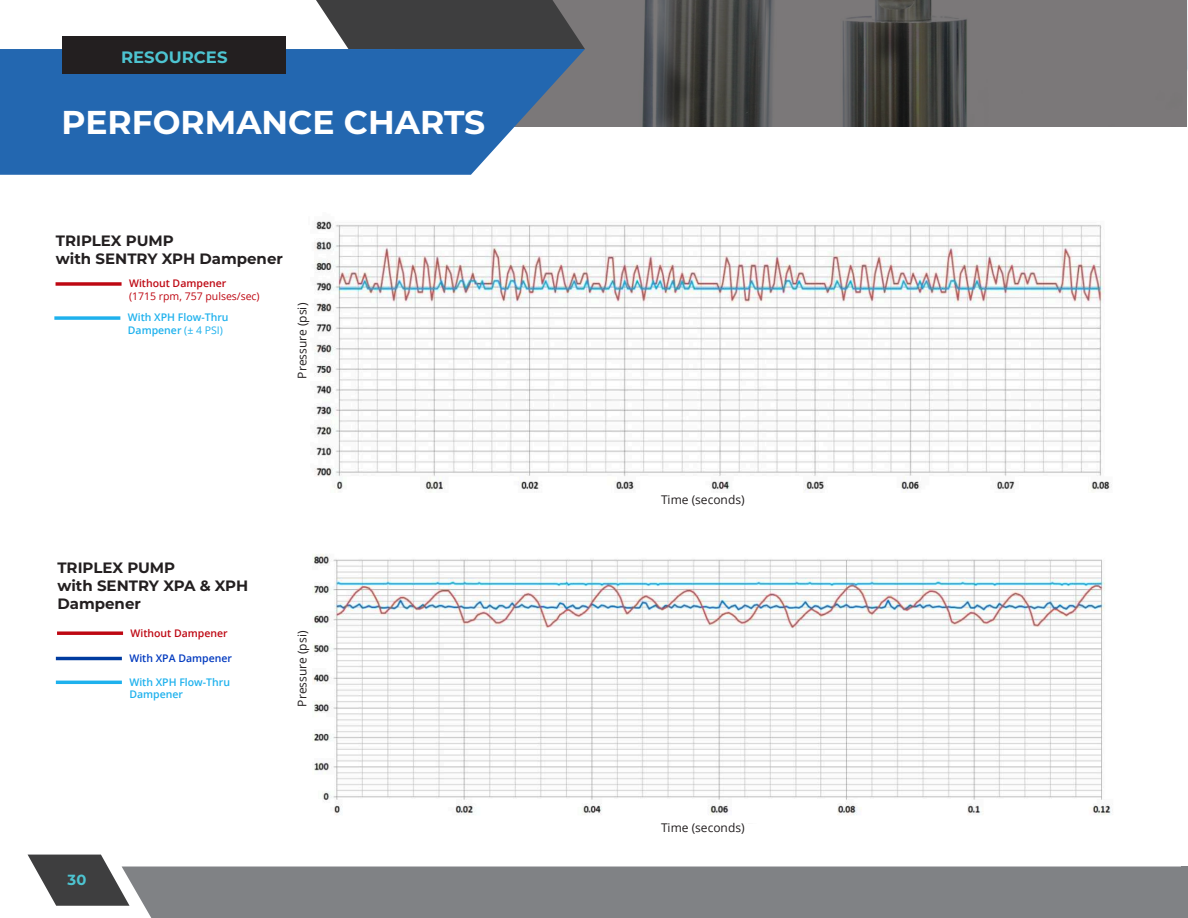
<style>
.page{position:relative;width:1188px;height:918px;background:#fff}
.page>*{position:absolute;margin:0;border:0;box-sizing:border-box;transform-origin:0 0}
.t1{font:700 33px "Montserrat";color:#fff}
.t2{font:700 16.5px "Montserrat";color:#4dc4d1}
.t3{font:700 15px/18px "Montserrat";color:#231f20}
.t4{font:700 14.7px "Montserrat";color:#4dc4d1}
.t5{font:12px "Open Sans";color:#231f20}
.t6{font:600 10.5px/12.6px "Open Sans";color:#1eb1ed}
.t7{font:600 10.5px "Open Sans";color:#be0712}
.t8{font:10.5px "Open Sans";color:#be0712}
.t9{font:600 10.5px "Open Sans";color:#0039bf}
.s1{font-weight:400}
</style>
<div class="page">
<svg style="left:585px;top:0;width:603px;height:127px;background:#656464"></svg>
<svg style="left:316px;top:0;width:269px;height:49px;background:#4d4d4e"></svg>
<svg style="left:0;top:49px;width:585px;height:126px;background:#3571b2"></svg>
<div style="left:63px;top:36px;width:223px;height:38px;background:#231f20"></div>
<div style="left:130px;top:867px;width:1052px;height:51px;background:#808285"></div>
<svg style="left:28px;top:855px;width:102px;height:51px"></svg>
<div style="left:1182px;top:867px;width:6px;height:51px;background:#808285"></div>
<img style="left:314px;top:221px;width:797px;height:272px">
<img style="left:313px;top:554px;width:800px;height:261px">
<svg style="left:56px;top:282px;width:66px;height:4px"></svg>
<svg style="left:54px;top:316px;width:66px;height:4px"></svg>
<svg style="left:57px;top:631px;width:66px;height:4px"></svg>
<hr style="left:56px;top:681px;width:66px;height:3px;background:#1eb1ed">
<hr style="left:56px;top:657px;width:66px;height:3px;background:#003b9f">
<p class="t2" style="left:121px;top:49px;width:108px">RESOURCES</p>
<h1 class="t1" style="left:62px;top:106px;width:425px">PERFORMANCE CHARTS</h1>
<p class="t3" style="left:56px;top:232px;width:229px">TRIPLEX PUMP<br>with SENTRY XPH Dampener</p>
<p class="t7" style="left:129px;top:279px;width:99px">Without Dampener</p>
<p class="t8" style="left:129px;top:292px;width:132px">(1715 rpm, 757 pulses/sec)</p>
<p class="t6" style="left:128px;top:312px;width:102px">With XPH Flow-Thru<br>Dampener <span class="s1">(± 4 PSI)</span></p>
<p class="t5" style="left:297px;top:379px;width:77px;rotate:-90deg">Pressure (psi)</p>
<p class="t3" style="left:57px;top:559px;width:192px">TRIPLEX PUMP<br>with SENTRY XPA &amp; XPH<br>Dampener</p>
<p class="t7" style="left:131px;top:628px;width:99px">Without Dampener</p>
<p class="t6" style="left:129px;top:677px;width:102px">With XPH Flow-Thru<br>Dampener</p>
<p class="t9" style="left:129px;top:654px;width:104px">With XPA Dampener</p>
<p class="t5" style="left:297px;top:707px;width:77px;rotate:-90deg">Pressure (psi)</p>
<p class="t4" style="left:68px;top:873px;width:20px">30</p>
<p class="t5" style="left:661px;top:495px;width:85px">Time (seconds)</p>
<p class="t5" style="left:661px;top:823px;width:85px">Time (seconds)</p>
</div>
